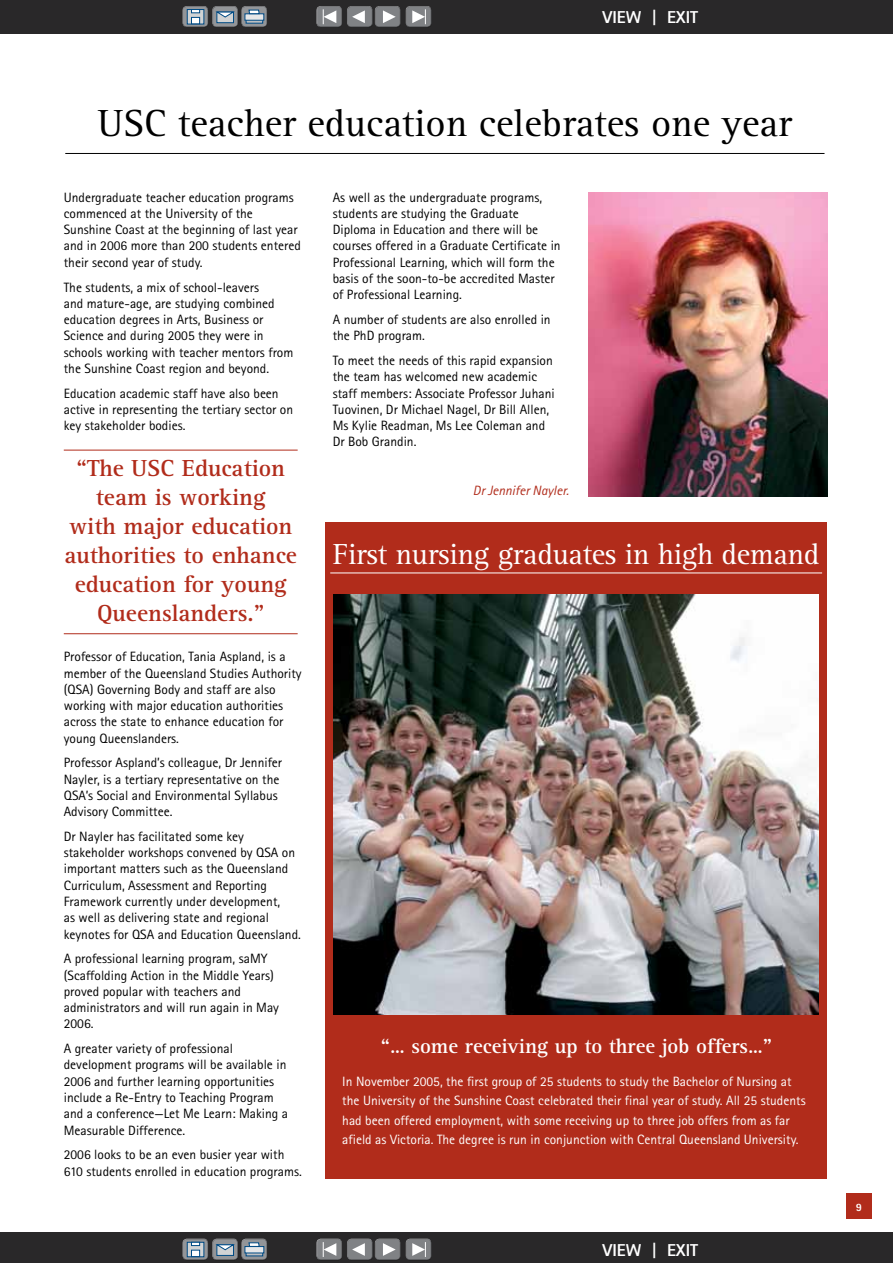
<style>
.page{position:relative;width:893px;height:1263px;background:#fff}
.page>*{position:absolute;margin:0;border:0;box-sizing:border-box;transform-origin:0 0}
.t1{font:39px "Rotis Serif";color:#000}
.t2{font:30px "Rotis Serif";letter-spacing:-.01em;color:#fff}
.t3{font:700 24px/29px "Rotis Serif";color:#b12c1b;text-align:center}
.t4{font:700 21px "Rotis Serif";color:#fff}
.t5{font:800 17.25px "Rotis Sans Serif";color:#fff}
.t6{font:13.5px/16.2px "Rotis Sans Serif";color:#000}
.t7{font:13.5px/19.5px "Rotis Sans Serif";color:#fff}
.t8{font:italic 13.5px "Rotis Sans Serif";color:#b12c1b}
.t9{font:800 11.25px "Rotis Sans Serif";color:#fff}
</style>
<div class="page">
<div style="left:325px;top:522px;width:502px;height:657px;background:#b12c1b"></div>
<div style="left:846px;top:1193px;width:26px;height:26px;background:#b12c1b"></div>
<hr style="left:65px;top:153px;width:759px;height:1px;background:#000">
<hr style="left:330px;top:573px;width:492px;height:1px;background:#fff">
<hr style="left:64px;top:450px;width:234px;height:1px;background:#b12c1b">
<hr style="left:64px;top:633px;width:234px;height:1px;background:#b12c1b">
<img style="left:334px;top:595px;width:485px;height:419px">
<img style="left:588px;top:192px;width:239px;height:304px">
<div style="left:0;top:0;width:893px;height:33px;background:#292829"></div>
<div style="left:0;top:1232px;width:893px;height:31px;background:#292829"></div>
<div style="left:375px;top:6px;width:27px;height:19px;background:#fff;opacity:.75"></div>
<div style="left:375px;top:8px;width:27px;height:21px;background:#000;opacity:.75"></div>
<svg style="left:383px;top:10px;width:13px;height:13px"></svg>
<div style="left:347px;top:6px;width:27px;height:19px;background:#fff;opacity:.75"></div>
<div style="left:347px;top:8px;width:27px;height:21px;background:#000;opacity:.75"></div>
<svg style="left:352px;top:10px;width:13px;height:13px"></svg>
<div style="left:316px;top:6px;width:27px;height:19px;background:#fff;opacity:.75"></div>
<div style="left:316px;top:8px;width:27px;height:21px;background:#000;opacity:.75"></div>
<svg style="left:323px;top:9px;width:13px;height:15px"></svg>
<div style="left:405px;top:6px;width:27px;height:19px;background:#fff;opacity:.75"></div>
<div style="left:405px;top:8px;width:27px;height:21px;background:#000;opacity:.75"></div>
<svg style="left:412px;top:9px;width:14px;height:15px"></svg>
<div style="left:241px;top:6px;width:27px;height:19px;background:#fff;opacity:.75"></div>
<div style="left:241px;top:8px;width:27px;height:21px;background:#000;opacity:.75"></div>
<svg style="left:246px;top:20px;width:17px;height:3px"></svg>
<svg style="left:245px;top:14px;width:19px;height:6px"></svg>
<svg style="left:249px;top:10px;width:11px;height:4px"></svg>
<div style="left:212px;top:6px;width:27px;height:19px;background:#fff;opacity:.75"></div>
<div style="left:212px;top:8px;width:27px;height:21px;background:#000;opacity:.75"></div>
<div style="left:217px;top:12px;width:17px;height:11px;background:#d1d3d4;border:1px solid #004b85"></div>
<svg style="left:217px;top:12px;width:17px;height:5px"></svg>
<div style="left:182px;top:6px;width:27px;height:19px;background:#fff;opacity:.75"></div>
<div style="left:182px;top:8px;width:27px;height:21px;background:#000;opacity:.75"></div>
<svg style="left:187px;top:9px;width:17px;height:15px"></svg>
<svg style="left:191px;top:9px;width:9px;height:4px"></svg>
<div style="left:191px;top:17px;width:9px;height:7px;background:#fff;border:1px solid #004b85"></div>
<div style="left:375px;top:1239px;width:27px;height:19px;background:#fff;opacity:.75"></div>
<div style="left:375px;top:1240px;width:27px;height:21px;background:#000;opacity:.75"></div>
<svg style="left:383px;top:1243px;width:13px;height:13px"></svg>
<div style="left:347px;top:1239px;width:27px;height:19px;background:#fff;opacity:.75"></div>
<div style="left:347px;top:1240px;width:27px;height:21px;background:#000;opacity:.75"></div>
<svg style="left:352px;top:1243px;width:13px;height:13px"></svg>
<div style="left:316px;top:1239px;width:27px;height:19px;background:#fff;opacity:.75"></div>
<div style="left:316px;top:1240px;width:27px;height:21px;background:#000;opacity:.75"></div>
<svg style="left:323px;top:1242px;width:13px;height:15px"></svg>
<div style="left:405px;top:1239px;width:27px;height:19px;background:#fff;opacity:.75"></div>
<div style="left:405px;top:1240px;width:27px;height:21px;background:#000;opacity:.75"></div>
<svg style="left:412px;top:1242px;width:14px;height:15px"></svg>
<div style="left:241px;top:1239px;width:27px;height:19px;background:#fff;opacity:.75"></div>
<div style="left:241px;top:1240px;width:27px;height:21px;background:#000;opacity:.75"></div>
<svg style="left:246px;top:1253px;width:17px;height:3px"></svg>
<svg style="left:245px;top:1246px;width:19px;height:7px"></svg>
<svg style="left:249px;top:1242px;width:11px;height:5px"></svg>
<div style="left:212px;top:1239px;width:27px;height:19px;background:#fff;opacity:.75"></div>
<div style="left:212px;top:1240px;width:27px;height:21px;background:#000;opacity:.75"></div>
<div style="left:217px;top:1244px;width:17px;height:11px;background:#d1d3d4"></div>
<svg style="left:217px;top:1244px;width:17px;height:6px"></svg>
<div style="left:182px;top:1239px;width:27px;height:19px;background:#fff;opacity:.75"></div>
<div style="left:182px;top:1240px;width:27px;height:21px;background:#000;opacity:.75"></div>
<svg style="left:187px;top:1242px;width:17px;height:15px"></svg>
<svg style="left:191px;top:1242px;width:9px;height:4px"></svg>
<div style="left:191px;top:1250px;width:9px;height:7px;background:#fff;border:1px solid #004b85"></div>
<p class="t5" style="left:602px;top:6px;width:97px">VIEW | EXIT</p>
<h1 class="t1" style="left:98px;top:101px;width:696px">USC teacher education celebrates one year</h1>
<p class="t6" style="left:64px;top:189px;width:239px">Undergraduate teacher education programs commenced at the University of the Sunshine Coast at the beginning of last year and in 2006 more than 200 students entered their second year of study.</p>
<p class="t6" style="left:64px;top:279px;width:231px">The students, a mix of school-leavers<br>and mature-age, are studying combined education degrees in Arts, Business or Science and during 2005 they were in schools working with teacher mentors from the Sunshine Coast region and beyond.</p>
<p class="t6" style="left:64px;top:385px;width:231px">Education academic staff have also been active in representing the tertiary sector on key stakeholder bodies.</p>
<h3 class="t3" style="left:64px;top:454px;width:234px">“The USC Education team is working<br>with major education authorities to enhance education for young<br>Queenslanders.”</h3>
<p class="t6" style="left:64px;top:648px;width:239px">Professor of Education, Tania Aspland, is a member of the Queensland Studies Authority (QSA) Governing Body and staff are also working with major education authorities across the state to enhance education for young Queenslanders.</p>
<p class="t6" style="left:64px;top:755px;width:220px">Professor Aspland’s colleague, Dr Jennifer Nayler, is a tertiary representative on the QSA’s Social and Environmental Syllabus Advisory Committee.</p>
<p class="t6" style="left:64px;top:828px;width:239px">Dr Nayler has facilitated some key stakeholder workshops convened by QSA on important matters such as the Queensland Curriculum, Assessment and Reporting Framework currently under development,<br>as well as delivering state and regional keynotes for QSA and Education Queensland.</p>
<p class="t6" style="left:64px;top:950px;width:217px">A professional learning program, saMY (Scaffolding Action in the Middle Years) proved popular with teachers and administrators and will run again in May<br>2006.</p>
<p class="t6" style="left:64px;top:1040px;width:226px">A greater variety of professional development programs will be available in 2006 and further learning opportunities include a Re-Entry to Teaching Program and a conference—Let Me Learn: Making a Measurable Difference.</p>
<p class="t6" style="left:64px;top:1146px;width:240px">2006 looks to be an even busier year with<br>610 students enrolled in education programs.</p>
<p class="t6" style="left:333px;top:189px;width:229px">As well as the undergraduate programs, students are studying the Graduate Diploma in Education and there will be courses offered in a Graduate Certificate in Professional Learning, which will form the basis of the soon-to-be accredited Master of Professional Learning.</p>
<p class="t6" style="left:333px;top:311px;width:219px">A number of students are also enrolled in the PhD program.</p>
<p class="t6" style="left:333px;top:352px;width:223px">To meet the needs of this rapid expansion the team has welcomed new academic staff members: Associate Professor Juhani Tuovinen, Dr Michael Nagel, Dr Bill Allen, Ms Kylie Readman, Ms Lee Coleman and Dr Bob Grandin.</p>
<p class="t8" style="left:473px;top:482px;width:97px">Dr Jennifer Nayler.</p>
<h2 class="t2" style="left:333px;top:537px;width:488px">First nursing graduates in high demand</h2>
<h3 class="t4" style="left:381px;top:1034px;width:393px">“… some receiving up to three job offers…”</h3>
<p class="t7" style="left:342px;top:1071px;width:465px">In November 2005, the first group of 25 students to study the Bachelor of Nursing at the University of the Sunshine Coast celebrated their final year of study. All 25 students had been offered employment, with some receiving up to three job offers from as far afield as Victoria. The degree is run in conjunction with Central Queensland University.</p>
<p class="t5" style="left:602px;top:1239px;width:97px">VIEW | EXIT</p>
<p class="t9" style="left:856px;top:1200px;width:8px">9</p>
</div>
